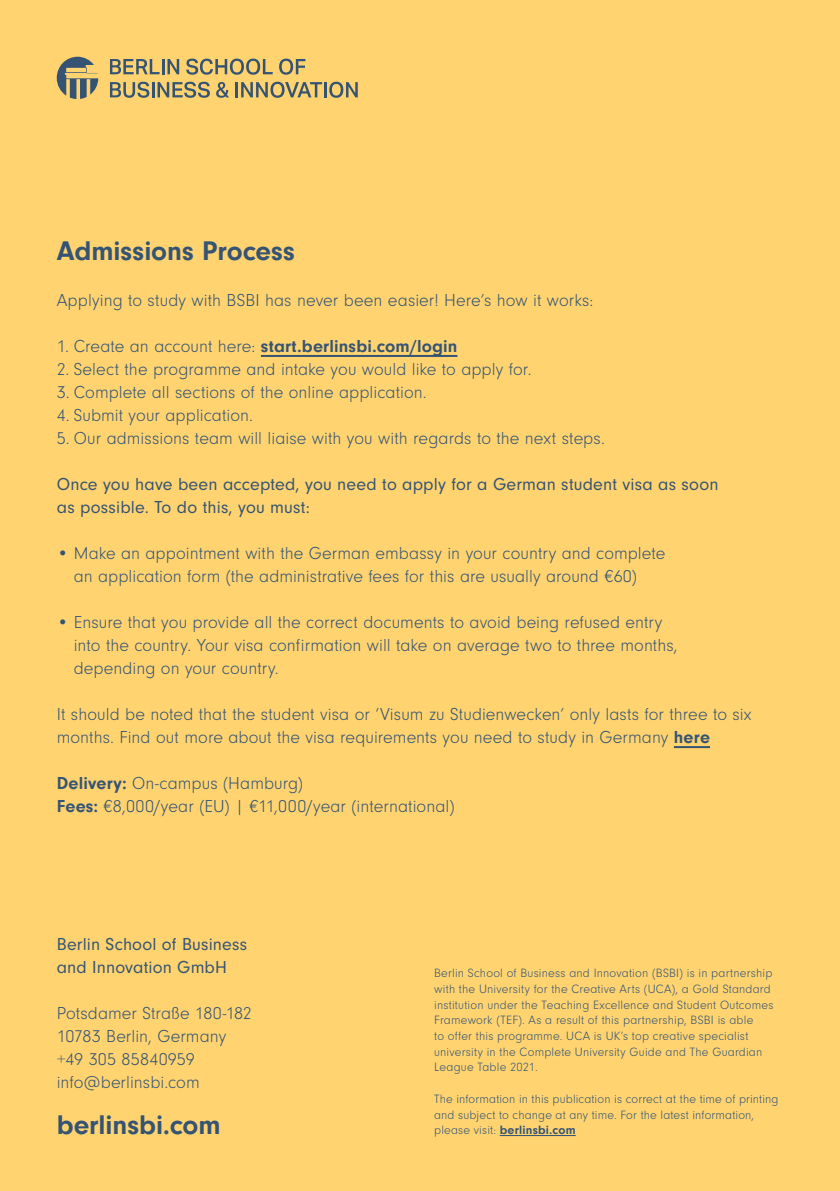
<style>
.page{position:relative;width:840px;height:1191px;background:#fff}
.page>*{position:absolute;margin:0;border:0;box-sizing:border-box;transform-origin:0 0}
.t1{font:700 28px "Neuzeit Gro";color:#355474}
.t2{font:300 18px/23px "Neuzeit Gro";letter-spacing:.005em;color:#355474}
.t3{font:18px/23px "Neuzeit Gro";letter-spacing:.01em;color:#355474}
.t4{font:700 18px "Neuzeit Gro";letter-spacing:.01em;color:#355474}
.t5{font:300 12.4px/15.6px "Neuzeit Gro";letter-spacing:.015em;color:#355474}
.s1{font-weight:300}
.s2{font-weight:700}
</style>
<div class="page">
<div style="left:0;top:0;width:839px;height:1191px;background:#ffd370"></div>
<hr style="left:261px;top:355px;width:196px;height:2px;background:#355474">
<hr style="left:673px;top:746px;width:36px;height:2px;background:#355474">
<svg style="left:57px;top:57px;width:41px;height:42px"></svg>
<svg style="left:110px;top:59px;width:69px;height:15px"></svg>
<svg style="left:186px;top:59px;width:87px;height:16px"></svg>
<svg style="left:279px;top:59px;width:26px;height:16px"></svg>
<svg style="left:110px;top:82px;width:100px;height:16px"></svg>
<svg style="left:216px;top:82px;width:13px;height:16px"></svg>
<hr style="left:235px;top:82px;width:3px;height:15px;background:#355474">
<svg style="left:241px;top:82px;width:116px;height:16px"></svg>
<hr style="left:499px;top:1135px;width:76px;height:1px;background:#355474">
<p class="t1" style="left:57px;top:235px;width:239px">Admissions Process</p>
<p class="t2" style="left:57px;top:289px;width:537px">Applying to study with BSBI has never been easier! Here’s how it works:</p>
<p class="t4" style="left:57px;top:336px;width:402px"><span class="s1">1. Create an account here:</span> start.berlinsbi.com/login</p>
<p class="t2" style="left:57px;top:358px;width:476px">2. Select the programme and intake you would like to apply for.</p>
<p class="t2" style="left:57px;top:381px;width:371px">3. Complete all sections of the online application.</p>
<p class="t2" style="left:57px;top:404px;width:198px">4. Submit your application.</p>
<p class="t2" style="left:57px;top:427px;width:549px">5. Our admissions team will liaise with you with regards to the next steps.</p>
<p class="t3" style="left:57px;top:473px;width:663px">Once you have been accepted, you need to apply for a German student visa as soon as possible. To do this, you must:</p>
<p class="t2" style="left:74px;top:542px;width:593px;text-indent:-17px">• Make an appointment with the German embassy in your country and complete an application form (the administrative fees for this are usually around €60)</p>
<p class="t2" style="left:74px;top:611px;width:605px;text-indent:-17px">• Ensure that you provide all the correct documents to avoid being refused entry into the country. Your visa confirmation will take on average two to three months, depending on your country.</p>
<p class="t2" style="left:57px;top:703px;width:696px">It should be noted that the student visa or ‘Visum zu Studienwecken’ only lasts for three to six months. Find out more about the visa requirements you need to study in Germany <span class="s2">here</span></p>
<p class="t2" style="left:57px;top:772px;width:247px"><span class="s2">Delivery:</span> On-campus (Hamburg)</p>
<p class="t2" style="left:57px;top:795px;width:399px"><span class="s2">Fees:</span> €8,000/year (EU) | €11,000/year (international)</p>
<p class="t3" style="left:57px;top:933px;width:192px">Berlin School of Business and Innovation GmbH</p>
<p class="t2" style="left:57px;top:1002px;width:196px">Potsdamer Straße 180-182</p>
<p class="t2" style="left:57px;top:1025px;width:171px">10783 Berlin, Germany</p>
<p class="t2" style="left:57px;top:1048px;width:139px">+49 305 85840959</p>
<p class="t2" style="left:57px;top:1071px;width:144px">info@berlinsbi.com</p>
<p class="t1" style="left:57px;top:1109px;width:165px">berlinsbi.com</p>
<p class="t5" style="left:434px;top:965px;width:340px">Berlin School of Business and Innovation (BSBI) is in partnership with the University for the Creative Arts (UCA), a Gold Standard institution under the Teaching Excellence and Student Outcomes Framework (TEF). As a result of this partnership, BSBI is able<br>to offer this programme. UCA is UK’s top creative specialist university in the Complete University Guide and The Guardian League Table 2021.</p>
<p class="t5" style="left:434px;top:1091px;width:346px">The information in this publication is correct at the time of printing and subject to change at any time. For the latest information, please visit: <span class="s2">berlinsbi.com</span></p>
</div>
